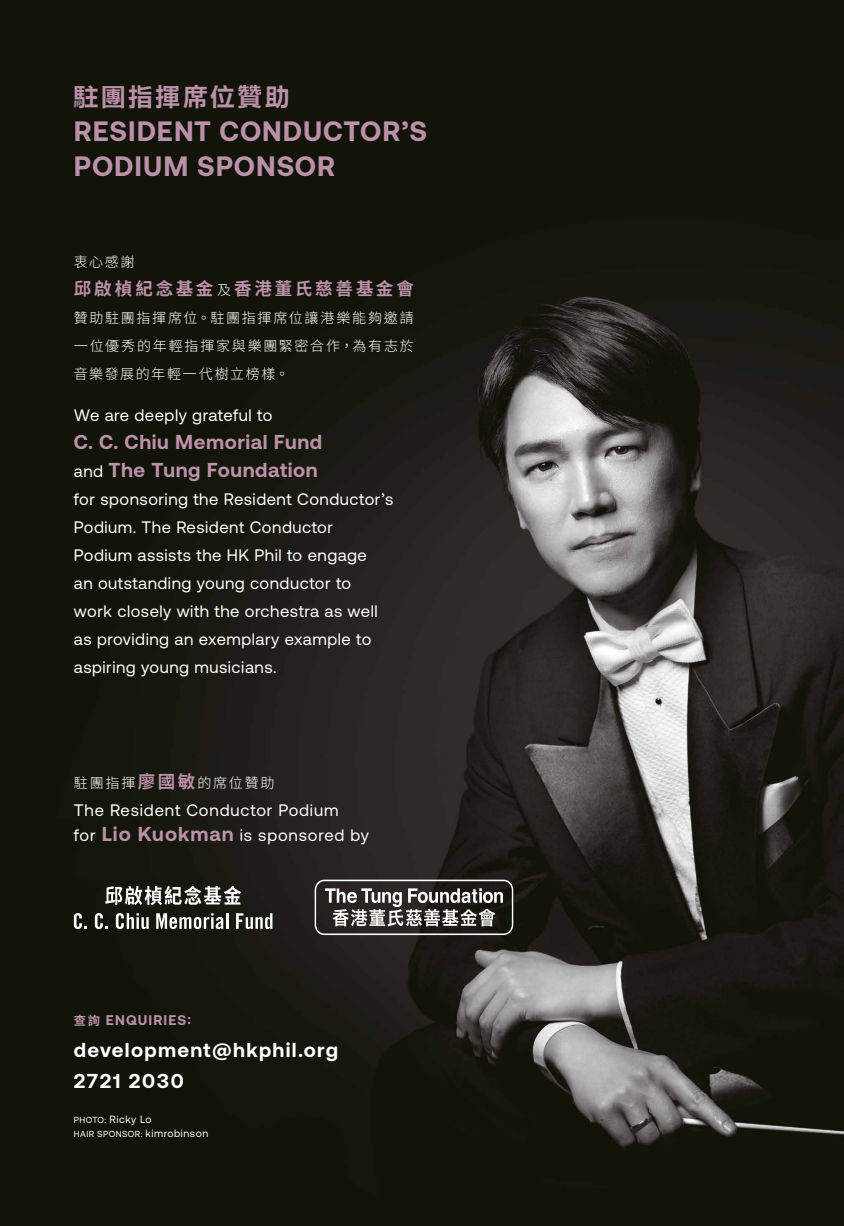
<style>
.page{position:relative;width:844px;height:1226px;background:#fff}
.page>*{position:absolute;margin:0;border:0;box-sizing:border-box;transform-origin:0 0}
.t1{font:700 28px/35px "Aeonik";letter-spacing:.035em;color:#bb90a9}
.t2{font:700 24.5px "Aktiv Hei Hant";letter-spacing:.115em;color:#bb90a9}
.t3{font:700 20.12px/28px "Aeonik";letter-spacing:.03em;color:#bb90a9}
.t4{font:700 20.12px/31.5px "Aeonik";letter-spacing:.065em;color:#fff}
.t5{font:700 17.5px "Noto Sans HK";letter-spacing:.165em;color:#bb90a9}
.t6{font:16.62px/28px "Aeonik";letter-spacing:.03em;color:#fff}
.t7{font:16.62px/24.5px "Aeonik";letter-spacing:.05em;color:#fff}
.t8{font:300 14px/28px "Noto Sans HK";letter-spacing:.125em;color:#fff;text-align:justify}
.t9{font:700 14px "Aeonik";letter-spacing:.08em;color:#bb90a9}
.t10{font:10.5px "Aeonik";letter-spacing:.05em;color:#fff}
.t11{font:8.75px "Aeonik";letter-spacing:.05em;color:#fff}
.s1{font-weight:300;font-size:14px;color:#fff}
.s2{font-weight:400;font-size:16.62px;color:#fff}
.s3{font-weight:700;font-size:17.5px;color:#bb90a9}
.s4{font-weight:700;font-size:20.12px;color:#bb90a9}
.s5{font-family:"Noto Sans HK";font-size:12.25px}
.s6{font-size:8.75px}
.s7{font-size:10.5px}
</style>
<div class="page">
<img style="left:0;top:0;width:843px;height:1225px">
<svg style="left:314px;top:879px;width:199px;height:56px"></svg>
<svg style="left:105px;top:885px;width:136px;height:20px"></svg>
<svg style="left:74px;top:913px;width:13px;height:15px"></svg>
<svg style="left:95px;top:913px;width:13px;height:15px"></svg>
<svg style="left:116px;top:913px;width:33px;height:15px"></svg>
<svg style="left:156px;top:913px;width:72px;height:15px"></svg>
<svg style="left:236px;top:913px;width:36px;height:15px"></svg>
<h2 class="t2" style="left:74px;top:82px;width:217px">駐團指揮席位贊助</h2>
<h1 class="t1" style="left:74px;top:114px;width:354px">RESIDENT CONDUCTOR’S<br>PODIUM SPONSOR</h1>
<p class="t8" style="left:74px;top:248px;width:62px">衷心感謝</p>
<p class="t5" style="left:74px;top:278px;width:341px">邱啟楨紀念基金<span class="s1">及</span>香港董氏慈善基金會</p>
<p class="t8" style="left:74px;top:304px;width:341px">贊助駐團指揮席位。駐團指揮席位讓港樂能夠邀請一位優秀的年輕指揮家與樂團緊密合作，為有志於音樂發展的年輕一代樹立榜樣。</p>
<p class="t6" style="left:74px;top:401px;width:200px">We are deeply grateful to</p>
<p class="t3" style="left:74px;top:427px;width:250px">C. C. Chiu Memorial Fund <span class="s2">and</span> The Tung Foundation</p>
<p class="t6" style="left:74px;top:485px;width:321px">for sponsoring the Resident Conductor’s Podium. The Resident Conductor Podium assists the HK Phil to engage<br>an outstanding young conductor to work closely with the orchestra as well as providing an exemplary example to aspiring young musicians.</p>
<p class="t8" style="left:74px;top:769px;width:202px">駐團指揮<span class="s3">廖國敏</span>的席位贊助</p>
<p class="t7" style="left:74px;top:798px;width:296px">The Resident Conductor Podium<br>for <span class="s4">Lio Kuokman</span> is sponsored by</p>
<p class="t9" style="left:74px;top:1011px;width:118px"><span class="s5">查詢</span> ENQUIRIES:</p>
<p class="t4" style="left:74px;top:1033px;width:265px">development@hkphil.org<br>2721 2030</p>
<p class="t10" style="left:74px;top:1113px;width:79px"><span class="s6">PHOTO:</span> Ricky Lo</p>
<p class="t11" style="left:74px;top:1129px;width:136px">HAIR SPONSOR: <span class="s7">kimrobinson</span></p>
</div>
